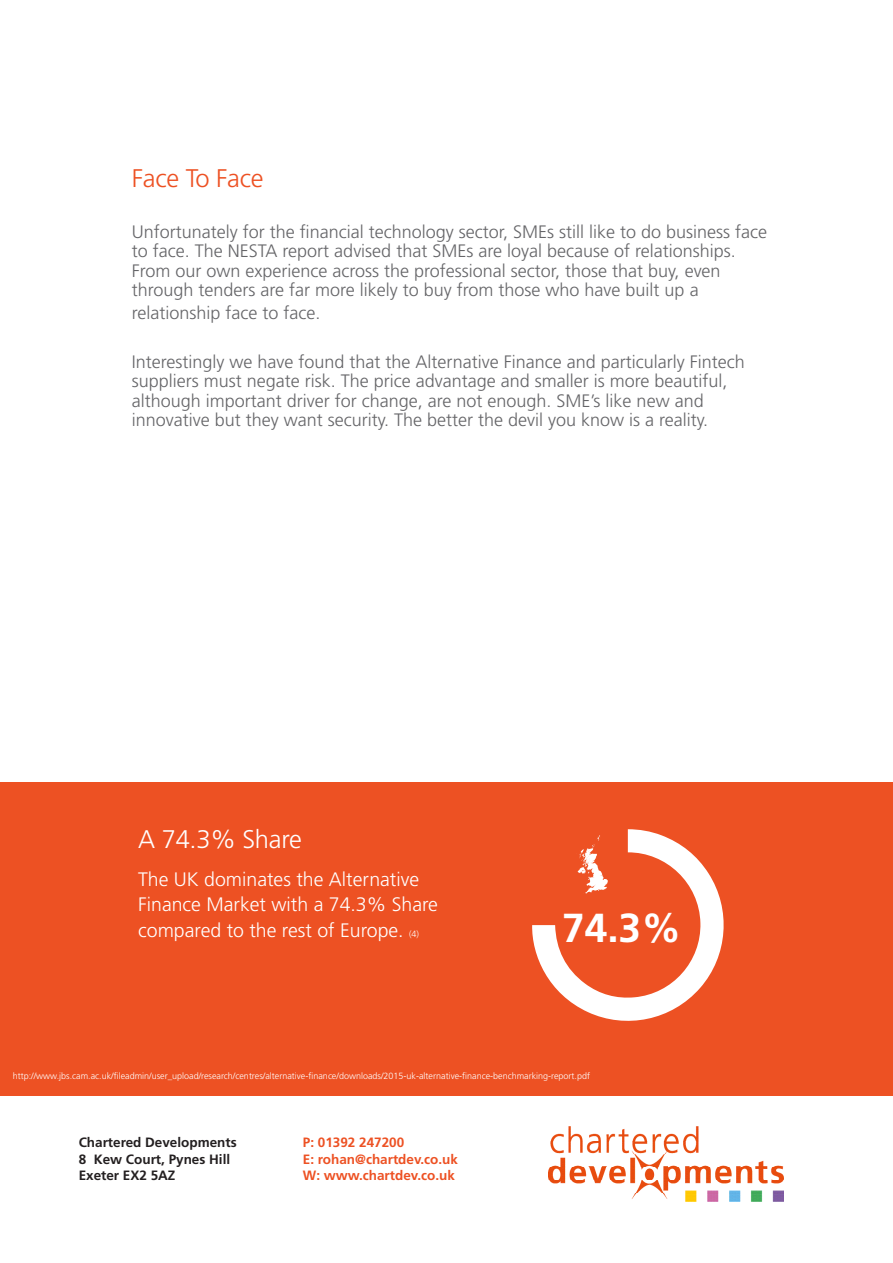
<style>
.page{position:relative;width:893px;height:1263px;background:#fff}
.page>*{position:absolute;margin:0;border:0;box-sizing:border-box;transform-origin:0 0}
.t1{font:700 40.5px "Frutiger LT Std";color:#fff}
.t2{font:300 25.5px "Frutiger LT Std";letter-spacing:-.01em;color:#fff}
.t3{font:300 25.5px "Frutiger LT Std";letter-spacing:-.01em;color:#ed5123}
.t4{font:300 19.5px/25.5px "Frutiger LT Std";color:#fff}
.t5{font:300 18px/19.5px "Frutiger LT Std";color:#656568}
.t6{font:700 13.5px/16.5px "Frutiger LT Std";color:#ed5123}
.t7{font:700 13.5px/16.5px "Frutiger LT Std";color:#231f20}
.t8{font:300 9px "Frutiger LT Std";color:#fff}
.s1{font-size:9px}
</style>
<div class="page">
<img style="left:548px;top:1126px;width:236px;height:75px">
<div style="left:0;top:782px;width:893px;height:314px;background:#ed5123"></div>
<svg style="left:532px;top:829px;width:192px;height:192px"></svg>
<p class="t3" style="left:132px;top:164px;width:133px">Face To Face</p>
<p class="t5" style="left:132px;top:222px;width:637px">Unfortunately for the financial technology sector, SMEs still like to do business face to face. The NESTA report advised that SMEs are loyal because of relationships.<br>From our own experience across the professional sector, those that buy, even through tenders are far more likely to buy from those who have built up a</p>
<p class="t5" style="left:132px;top:303px;width:190px">relationship face to face.</p>
<p class="t5" style="left:132px;top:352px;width:615px">Interestingly we have found that the Alternative Finance and particularly Fintech suppliers must negate risk. The price advantage and smaller is more beautiful, although important driver for change, are not enough. SME’s like new and innovative but they want security. The better the devil you know is a reality.</p>
<p class="t2" style="left:138px;top:824px;width:165px">A 74.3% Share</p>
<p class="t4" style="left:138px;top:867px;width:301px">The UK dominates the Alternative<br>Finance Market with a 74.3% Share compared to the rest of Europe. <span class="s1">(4)</span></p>
<p class="t1" style="left:562px;top:904px;width:121px">74.3%</p>
<p class="t8" style="left:13px;top:1071px;width:579px">http://www.jbs.cam.ac.uk/fileadmin/user_upload/research/centres/alternative-finance/downloads/2015-uk-alternative-finance-benchmarking-report.pdf</p>
<p class="t7" style="left:79px;top:1134px;width:160px">Chartered Developments<br>8 Kew Court, Pynes Hill<br>Exeter EX2 5AZ</p>
<p class="t6" style="left:303px;top:1134px;width:157px">P: 01392 247200<br>E: rohan@chartdev.co.uk<br>W: www.chartdev.co.uk</p>
</div>
